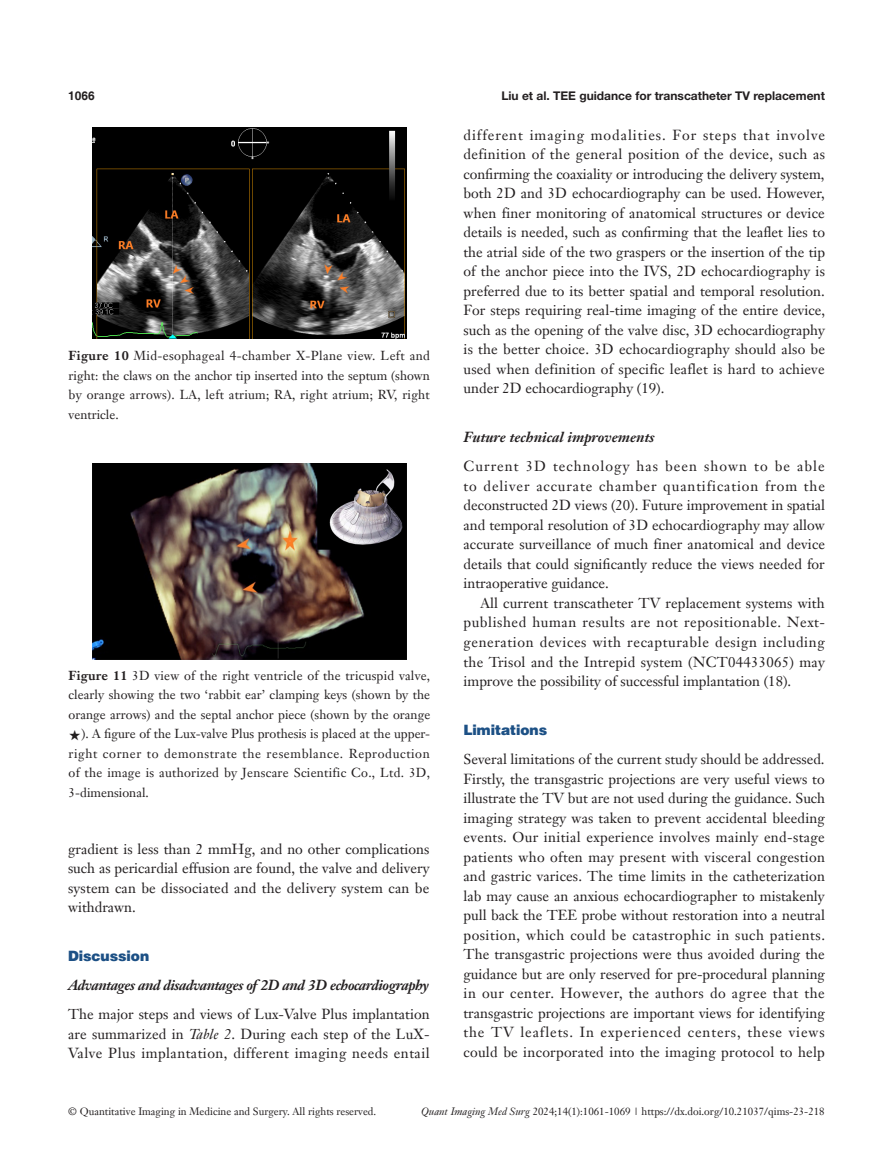
<style>
.page{position:relative;width:893px;height:1170px;background:#fff}
.page>*{position:absolute;margin:0;border:0;box-sizing:border-box;transform-origin:0 0}
.t1{font:14.25px/19.5px "Janson Text LT";letter-spacing:.015em;color:#231f20;text-align:justify}
.t2{font:italic 700 14.25px "Janson Text LT";letter-spacing:-.03em;color:#231f20}
.t3{font:italic 700 14.25px "Janson Text LT";color:#231f20}
.t4{font:900 14.25px "Helvetica";color:#1c5085}
.t5{font:12.75px/19.5px "Janson Text LT";letter-spacing:.02em;color:#231f20;text-align:justify}
.t6{font:700 12px "Helvetica Neue LT Pro";color:#231f20}
.t7{font:700 12px "Helvetica";color:#231f20}
.t8{font:10.5px "Janson Text LT";color:#231f20}
.s1{font-weight:700}
.s2{font-family:"Malgun Gothic"}
.s3{font-style:italic}
</style>
<div class="page">
<img style="left:92px;top:128px;width:314px;height:211px">
<img style="left:92px;top:463px;width:314px;height:196px">
<p class="t7" style="left:68px;top:88px;width:28px">1066</p>
<p class="t6" style="left:501px;top:88px;width:325px">Liu et al. TEE guidance for transcatheter TV replacement</p>
<p class="t5" style="left:69px;top:346px;width:363px"><span class="s1">Figure 10</span> Mid-esophageal 4-chamber X-Plane view. Left and right: the claws on the anchor tip inserted into the septum (shown by orange arrows). LA, left atrium; RA, right atrium; RV, right ventricle.</p>
<p class="t5" style="left:69px;top:665px;width:363px"><span class="s1">Figure 11</span> 3D view of the right ventricle of the tricuspid valve, clearly showing the two ‘rabbit ear’ clamping keys (shown by the orange arrows) and the septal anchor piece (shown by the orange</p>
<p class="t5" style="left:69px;top:724px;width:363px"><span class="s2">★</span>). A figure of the Lux-valve Plus prothesis is placed at the upper&shy;right corner to demonstrate the resemblance. Reproduction of the image is authorized by Jenscare Scientific Co., Ltd. 3D, 3-dimensional.</p>
<p class="t1" style="left:68px;top:838px;width:363px">gradient is less than 2 mmHg, and no other complications such as pericardial effusion are found, the valve and delivery system can be dissociated and the delivery system can be withdrawn.</p>
<p class="t4" style="left:68px;top:946px;width:83px">Discussion</p>
<p class="t2" style="left:68px;top:975px;width:363px">Advantages and disadvantages of 2D and 3D echocardiography</p>
<p class="t1" style="left:68px;top:1004px;width:363px">The major steps and views of Lux-Valve Plus implantation are summarized in <span class="s3">Table 2</span>. During each step of the LuX-Valve Plus implantation, different imaging needs entail</p>
<p class="t1" style="left:463px;top:125px;width:363px">different imaging modalities. For steps that involve definition of the general position of the device, such as confirming the coaxiality or introducing the delivery system, both 2D and 3D echocardiography can be used. However, when finer monitoring of anatomical structures or device details is needed, such as confirming that the leaflet lies to the atrial side of the two graspers or the insertion of the tip of the anchor piece into the IVS, 2D echocardiography is preferred due to its better spatial and temporal resolution.<br>For steps requiring real-time imaging of the entire device, such as the opening of the valve disc, 3D echocardiography is the better choice. 3D echocardiography should also be used when definition of specific leaflet is hard to achieve under 2D echocardiography (19).</p>
<p class="t3" style="left:463px;top:428px;width:192px">Future technical improvements</p>
<p class="t1" style="left:463px;top:456px;width:363px">Current 3D technology has been shown to be able to deliver accurate chamber quantification from the deconstructed 2D views (20). Future improvement in spatial and temporal resolution of 3D echocardiography may allow accurate surveillance of much finer anatomical and device details that could significantly reduce the views needed for intraoperative guidance.</p>
<p class="t1" style="left:463px;top:593px;width:363px;text-indent:17px">All current transcatheter TV replacement systems with published human results are not repositionable. Next&shy;generation devices with recapturable design including the Trisol and the Intrepid system (NCT04433065) may improve the possibility of successful implantation (18).</p>
<p class="t4" style="left:463px;top:720px;width:85px">Limitations</p>
<p class="t1" style="left:463px;top:749px;width:363px">Several limitations of the current study should be addressed.<br>Firstly, the transgastric projections are very useful views to illustrate the TV but are not used during the guidance. Such imaging strategy was taken to prevent accidental bleeding events. Our initial experience involves mainly end-stage patients who often may present with visceral congestion and gastric varices. The time limits in the catheterization lab may cause an anxious echocardiographer to mistakenly pull back the TEE probe without restoration into a neutral position, which could be catastrophic in such patients.<br>The transgastric projections were thus avoided during the guidance but are only reserved for pre-procedural planning in our center. However, the authors do agree that the transgastric projections are important views for identifying the TV leaflets. In experienced centers, these views could be incorporated into the imaging protocol to help</p>
<p class="t8" style="left:68px;top:1104px;width:310px">© Quantitative Imaging in Medicine and Surgery. All rights reserved.</p>
<p class="t8" style="left:421px;top:1104px;width:405px"><span class="s3">Quant Imaging Med Surg</span> 2024;14(1):1061-1069 | https://dx.doi.org/10.21037/qims-23-218</p>
</div>
